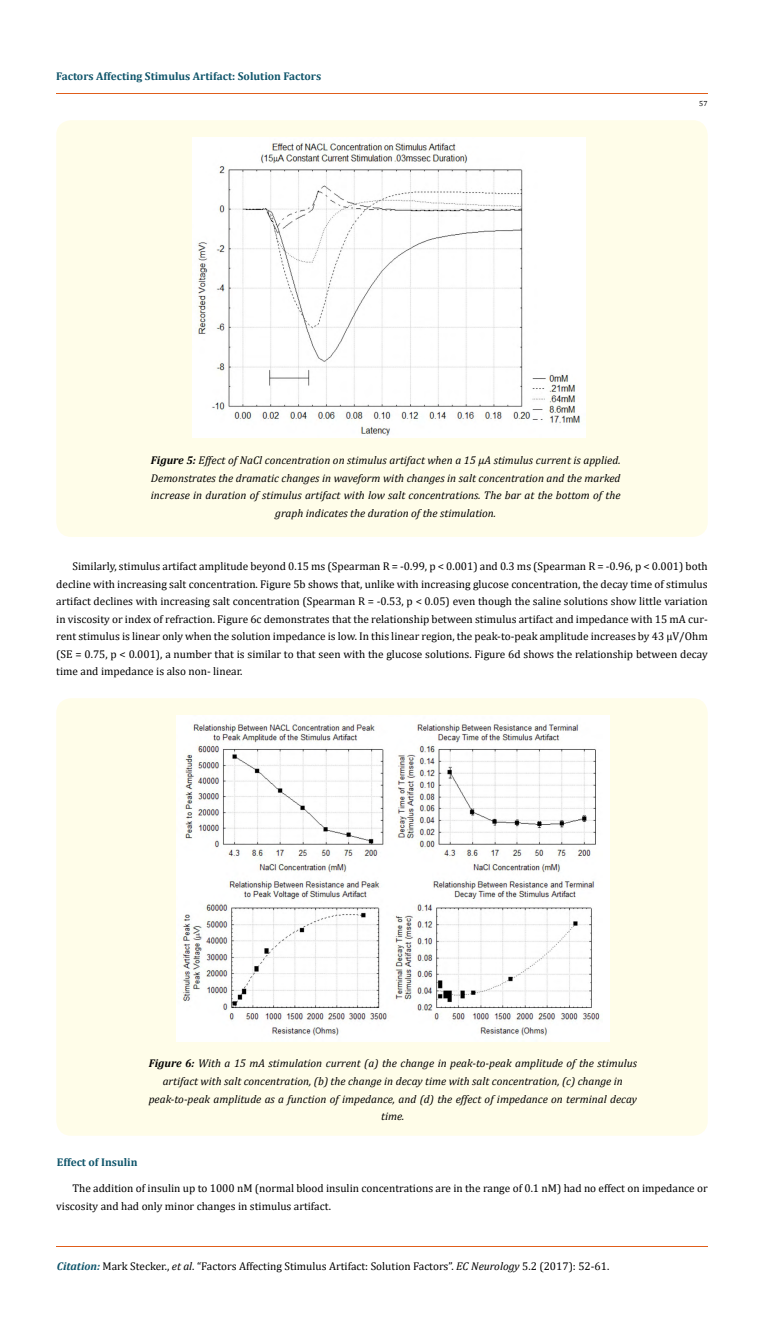
<style>
.page{position:relative;width:764px;height:1337px;background:#fff}
.page>*{position:absolute;margin:0;border:0;box-sizing:border-box;transform-origin:0 0}
.t1{font:11.25px/17.5px "Cambria";color:#000;text-align:justify}
.t2{font:italic 11.25px/17.5px "Cambria";color:#000;text-align:center}
.t3{font:700 11.25px "Cambria";color:#0e546a}
.t4{font:7.5px "Cambria";color:#000}
.s1{font-weight:700}
.s2{font-weight:700;font-style:italic;color:#0e546a}
.s3{font-style:italic}
</style>
<div class="page">
<hr style="left:56px;top:93px;width:652px;height:1px;background:#e05d1a">
<hr style="left:56px;top:1246px;width:652px;height:1px;background:#e05d1a">
<div style="left:56px;top:120px;width:652px;height:417px;background:#fffde9;border-radius:15px"></div>
<img style="left:192px;top:138px;width:394px;height:299px">
<div style="left:56px;top:698px;width:652px;height:437px;background:#fffde9;border-radius:15px"></div>
<img style="left:176px;top:715px;width:433px;height:326px">
<p class="t3" style="left:56px;top:68px;width:267px">Factors Affecting Stimulus Artifact: Solution Factors</p>
<p class="t4" style="left:699px;top:99px;width:10px">57</p>
<p class="t2" style="left:151px;top:451px;width:471px"><span class="s1">Figure 5:</span> Effect of NaCl concentration on stimulus artifact when a 15 μA stimulus current is applied.<br>Demonstrates the dramatic changes in waveform with changes in salt concentration and the marked increase in duration of stimulus artifact with low salt concentrations. The bar at the bottom of the graph indicates the duration of the stimulation.</p>
<p class="t1" style="left:56px;top:557px;width:653px;text-indent:16px">Similarly, stimulus artifact amplitude beyond 0.15 ms (Spearman R = -0.99, p &lt; 0.001) and 0.3 ms (Spearman R = -0.96, p &lt; 0.001) both decline with increasing salt concentration. Figure 5b shows that, unlike with increasing glucose concentration, the decay time of stimulus artifact declines with increasing salt concentration (Spearman R = -0.53, p &lt; 0.05) even though the saline solutions show little variation in viscosity or index of refraction. Figure 6c demonstrates that the relationship between stimulus artifact and impedance with 15 mA cur&shy;rent stimulus is linear only when the solution impedance is low. In this linear region, the peak-to-peak amplitude increases by 43 μV/Ohm (SE = 0.75, p &lt; 0.001), a number that is similar to that seen with the glucose solutions. Figure 6d shows the relationship between decay time and impedance is also non- linear.</p>
<p class="t2" style="left:149px;top:1054px;width:490px"><span class="s1">Figure 6:</span> With a 15 mA stimulation current (a) the change in peak-to-peak amplitude of the stimulus artifact with salt concentration, (b) the change in decay time with salt concentration, (c) change in peak-to-peak amplitude as a function of impedance, and (d) the effect of impedance on terminal decay time.</p>
<p class="t3" style="left:57px;top:1154px;width:82px">Effect of Insulin</p>
<p class="t1" style="left:56px;top:1179px;width:653px;text-indent:16px">The addition of insulin up to 1000 nM (normal blood insulin concentrations are in the range of 0.1 nM) had no effect on impedance or viscosity and had only minor changes in stimulus artifact.</p>
<p class="t1" style="left:57px;top:1257px;width:554px"><span class="s2">Citation:</span> Mark Stecker., <span class="s3">et al</span>. “Factors Affecting Stimulus Artifact: Solution Factors”. <span class="s3">EC Neurology</span> 5.2 (2017): 52-61.</p>
</div>
